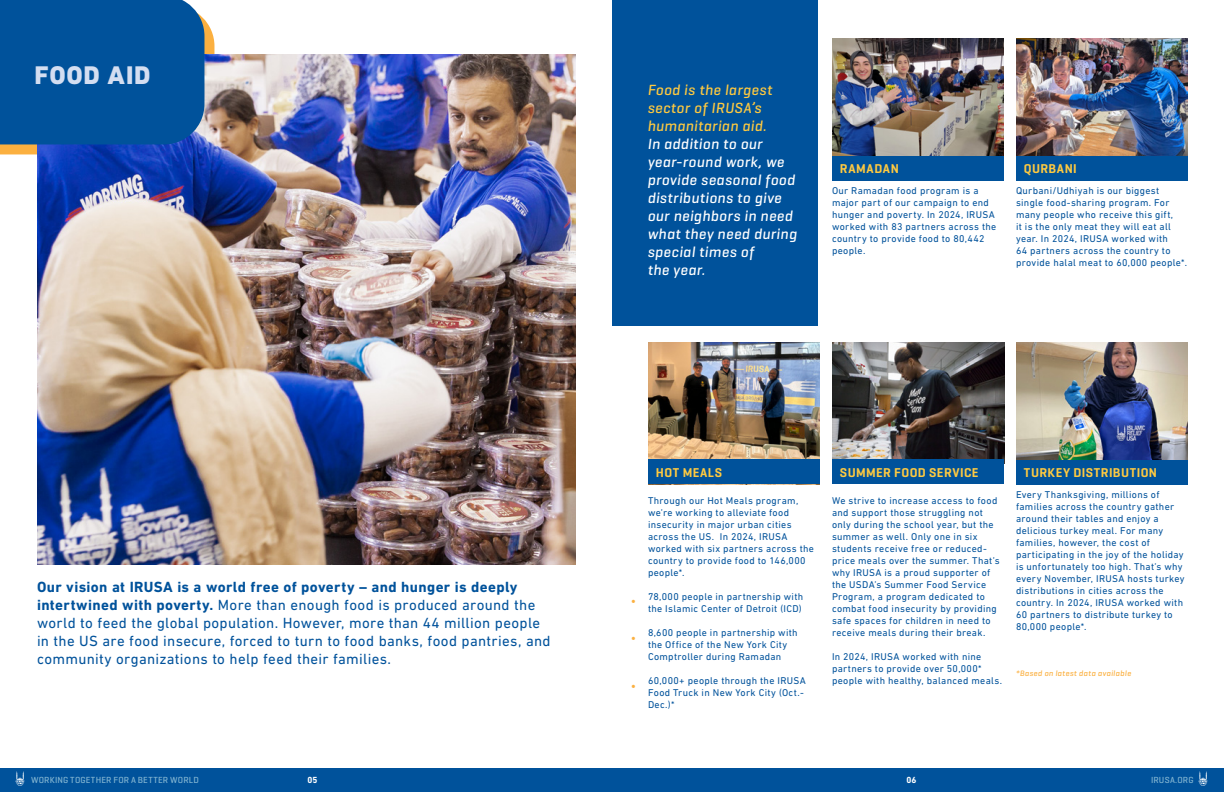
<style>
.page{position:relative;width:1224px;height:792px;background:#fff}
.page>*{position:absolute;margin:0;border:0;box-sizing:border-box;transform-origin:0 0}
.t1{font:800 26px "DIN Next LT Pro";letter-spacing:.03em;color:#d4def1}
.t2{font:15px/18px "DIN Next LT Pro";letter-spacing:.02em;color:#00529b}
.t3{font:italic 500 15px/18px "Geogrotesque";letter-spacing:.03em;color:#fff}
.t4{font:italic 500 15px/18px "Geogrotesque";letter-spacing:.03em;color:#ffca40}
.t5{font:600 13px "Geogrotesque";letter-spacing:.035em;color:#ffca40}
.t6{font:12px "Minion Pro";color:#fbb040}
.t7{font:10px/12px "DIN Next LT Pro";letter-spacing:.03em;color:#00529b}
.t8{font:500 9px "Geogrotesque";letter-spacing:.02em;color:#81b4d1}
.t9{font:700 9px "DIN Next LT Pro";color:#fff}
.t10{font:italic 500 8px "Geogrotesque";letter-spacing:.05em;color:#fbb040}
.s1{font-weight:700}
</style>
<div class="page">
<div style="left:612px;top:0;width:206px;height:326px;background:#00529b"></div>
<div style="left:0;top:768px;width:1224px;height:24px;background:#00529b"></div>
<svg style="left:16px;top:771px;width:8px;height:15px"></svg>
<svg style="left:1199px;top:771px;width:8px;height:15px"></svg>
<img style="left:37px;top:55px;width:539px;height:509px">
<img style="left:832px;top:38px;width:172px;height:118px">
<img style="left:648px;top:342px;width:172px;height:117px">
<img style="left:1016px;top:39px;width:172px;height:117px">
<img style="left:1016px;top:342px;width:172px;height:118px">
<img style="left:832px;top:342px;width:172px;height:117px">
<div style="left:832px;top:156px;width:172px;height:24px;background:#00529b"></div>
<div style="left:648px;top:459px;width:172px;height:25px;background:#00529b"></div>
<div style="left:832px;top:459px;width:172px;height:25px;background:#00529b"></div>
<div style="left:1016px;top:156px;width:172px;height:24px;background:#00529b"></div>
<div style="left:1016px;top:460px;width:172px;height:24px;background:#00529b"></div>
<svg style="left:0;top:0;width:214px;height:154px;background:#0f589e"></svg>
<h1 class="t1" style="left:35px;top:60px;width:118px">FOOD AID</h1>
<p class="t2" style="left:37px;top:577px;width:515px"><span class="s1">Our vision at IRUSA is a world free of poverty – and hunger is deeply intertwined with poverty.</span> More than enough food is produced around the world to feed the global population. However, more than 44 million people in the US are food insecure, forced to turn to food banks, food pantries, and community organizations to help feed their families.</p>
<h2 class="t4" style="left:648px;top:80px;width:126px">Food is the largest sector of IRUSA’s humanitarian aid.</h2>
<h2 class="t3" style="left:648px;top:134px;width:151px">In addition to our year-round work, we provide seasonal food distributions to give our neighbors in need what they need during special times of<br>the year.</h2>
<h3 class="t5" style="left:840px;top:161px;width:60px">RAMADAN</h3>
<p class="t7" style="left:832px;top:184px;width:166px">Our Ramadan food program is a major part of our campaign to end hunger and poverty. In 2024, IRUSA worked with 83 partners across the country to provide food to 80,442 people.</p>
<h3 class="t5" style="left:1024px;top:161px;width:54px">QURBANI</h3>
<p class="t7" style="left:1016px;top:184px;width:173px">Qurbani/Udhiyah is our biggest single food-sharing program. For many people who receive this gift,<br>it is the only meat they will eat all year. In 2024, IRUSA worked with<br>64 partners across the country to provide halal meat to 60,000 people*.</p>
<p class="t6" style="left:631px;top:592px;width:6px">•</p>
<p class="t6" style="left:631px;top:629px;width:6px">•</p>
<p class="t6" style="left:631px;top:677px;width:6px">•</p>
<h3 class="t5" style="left:656px;top:464px;width:68px">HOT MEALS</h3>
<h3 class="t5" style="left:840px;top:464px;width:140px">SUMMER FOOD SERVICE</h3>
<p class="t7" style="left:648px;top:495px;width:168px">Through our Hot Meals program, we’re working to alleviate food insecurity in major urban cities across the US. In 2024, IRUSA worked with six partners across the country to provide food to 146,000 people*.</p>
<p class="t7" style="left:648px;top:591px;width:157px">78,000 people in partnership with the Islamic Center of Detroit (ICD)</p>
<p class="t7" style="left:648px;top:627px;width:151px">8,600 people in partnership with the Office of the New York City<br>Comptroller during Ramadan</p>
<p class="t7" style="left:648px;top:675px;width:159px">60,000+ people through the IRUSA<br>Food Truck in New York City (Oct.-<br>Dec.)*</p>
<p class="t7" style="left:832px;top:495px;width:169px">We strive to increase access to food and support those struggling not only during the school year, but the summer as well. Only one in six students receive free or reduced&shy;price meals over the summer. That’s why IRUSA is a proud supporter of the USDA’s Summer Food Service Program, a program dedicated to combat food insecurity by providing safe spaces for children in need to receive meals during their break.</p>
<p class="t7" style="left:832px;top:651px;width:172px">In 2024, IRUSA worked with nine partners to provide over 50,000* people with healthy, balanced meals.</p>
<h3 class="t5" style="left:1024px;top:465px;width:135px">TURKEY DISTRIBUTION</h3>
<p class="t7" style="left:1016px;top:488px;width:170px">Every Thanksgiving, millions of families across the country gather around their tables and enjoy a delicious turkey meal. For many families, however, the cost of participating in the joy of the holiday is unfortunately too high. That’s why every November, IRUSA hosts turkey distributions in cities across the country. In 2024, IRUSA worked with 60 partners to distribute turkey to 80,000 people*.</p>
<p class="t10" style="left:1016px;top:668px;width:117px">*Based on latest data available</p>
<p class="t9" style="left:308px;top:774px;width:11px">05</p>
<p class="t9" style="left:906px;top:774px;width:12px">06</p>
<p class="t8" style="left:31px;top:774px;width:169px">WORKING TOGETHER FOR A BETTER WORLD</p>
<p class="t8" style="left:1151px;top:774px;width:44px">IRUSA.ORG</p>
</div>
